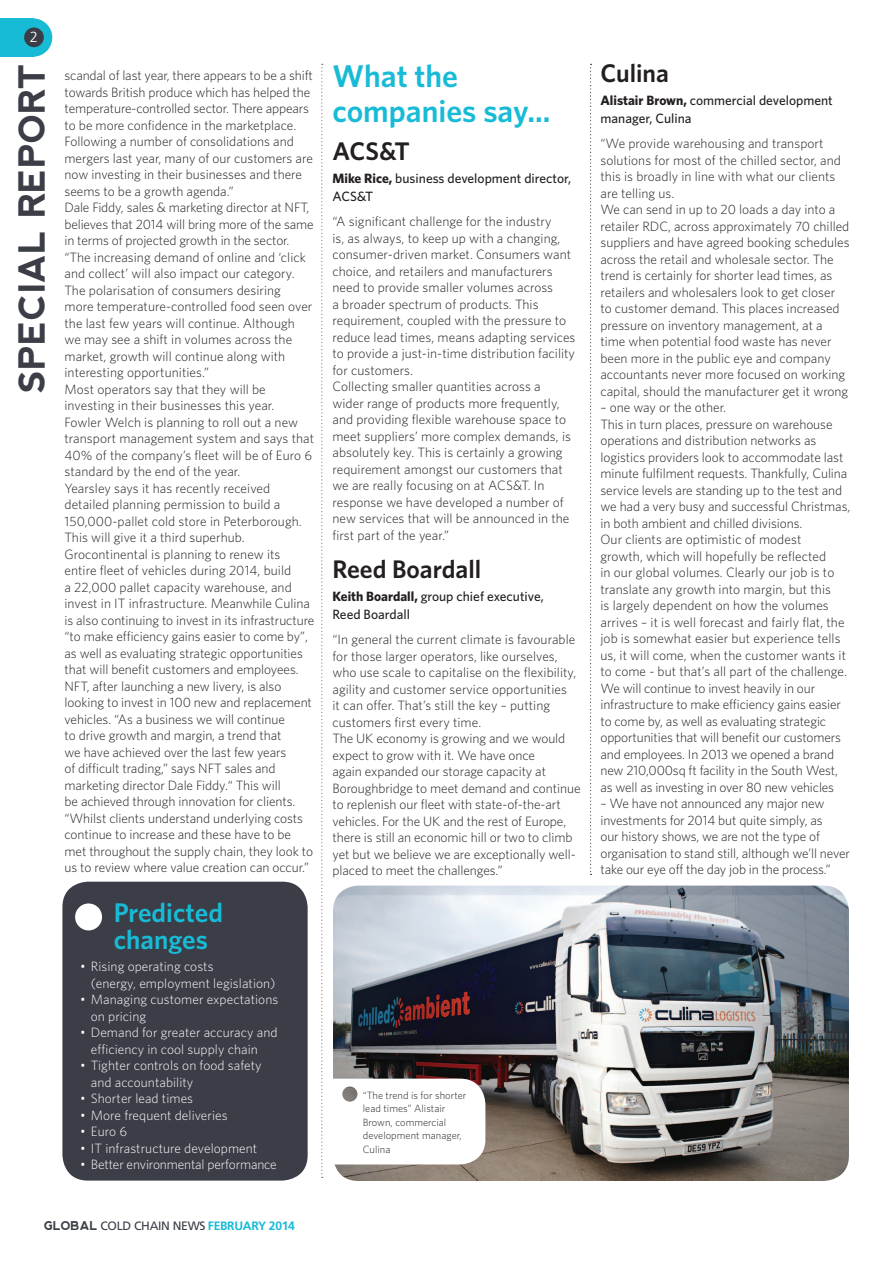
<style>
.page{position:relative;width:893px;height:1263px;background:#fff}
.page>*{position:absolute;margin:0;border:0;box-sizing:border-box;transform-origin:0 0}
.t1{font:700 36px "nevis";color:#3b3e47}
.t2{font:600 31.5px/34.5px "Whitney HTF";color:#18bbd6}
.t3{font:600 27px/27px "Whitney HTF";color:#18bbd6}
.t4{font:600 25.5px "Whitney HTF";color:#231f20}
.t5{font:300 14.7px "Frutiger";color:#fff}
.t6{font:300 13.5px/16.5px "Whitney HTF";color:#231f20}
.t7{font:300 13.5px/16.5px "Whitney HTF";letter-spacing:.005em;color:#fff}
.t8{font:500 13.5px/18px "Whitney HTF";color:#231f20}
.t9{font:12.15px "Frutiger";letter-spacing:-.025em;color:#3b3e47}
.t10{font:300 10.5px/13.5px "Whitney HTF";letter-spacing:.005em;color:#231f20}
.s1{font-weight:700}
.s2{font-family:"nevis";font-weight:700}
.s3{font-weight:700;color:#18bbd6}
</style>
<div class="page">
<div style="left:0;top:18px;width:33px;height:39px;background:#18bbd6"></div>
<div style="left:14px;top:18px;width:38px;height:39px;background:#18bbd6;border-radius:50%"></div>
<svg style="left:24px;top:27px;width:20px;height:21px"></svg>
<svg style="left:590px;top:64px;width:2px;height:811px"></svg>
<img style="left:345px;top:885px;width:504px;height:296px">
<div style="left:62px;top:882px;width:246px;height:298px;background:#3b3e47;border-radius:26px"></div>
<div style="left:75px;top:903px;width:27px;height:27px;background:#fff;border-radius:50%"></div>
<svg style="left:299px;top:64px;width:186px;height:1114px"></svg>
<p class="t5" style="left:30px;top:29px;width:10px">2</p>
<h1 class="t1" style="left:12px;top:393px;width:331px;rotate:-90deg">SPECIAL REPORT</h1>
<p class="t6" style="left:65px;top:67px;width:251px">scandal of last year, there appears to be a shift towards British produce which has helped the temperature-controlled sector. There appears to be more confidence in the marketplace.<br>Following a number of consolidations and mergers last year, many of our customers are now investing in their businesses and there seems to be a growth agenda.”<br>Dale Fiddy, sales &amp; marketing director at NFT, believes that 2014 will bring more of the same in terms of projected growth in the sector. “The increasing demand of online and ‘click and collect’ will also impact our category.<br>The polarisation of consumers desiring<br>more temperature-controlled food seen over the last few years will continue. Although we may see a shift in volumes across the market, growth will continue along with interesting opportunities.”<br>Most operators say that they will be investing in their businesses this year.<br>Fowler Welch is planning to roll out a new transport management system and says that 40% of the company’s fleet will be of Euro 6 standard by the end of the year.<br>Yearsley says it has recently received detailed planning permission to build a 150,000-pallet cold store in Peterborough.<br>This will give it a third superhub.<br>Grocontinental is planning to renew its entire fleet of vehicles during 2014, build<br>a 22,000 pallet capacity warehouse, and invest in IT infrastructure. Meanwhile Culina is also continuing to invest in its infrastructure “to make efficiency gains easier to come by”, as well as evaluating strategic opportunities that will benefit customers and employees.<br>NFT, after launching a new livery, is also looking to invest in 100 new and replacement vehicles. “As a business we will continue<br>to drive growth and margin, a trend that<br>we have achieved over the last few years<br>of difficult trading,” says NFT sales and marketing director Dale Fiddy.“ This will<br>be achieved through innovation for clients. “Whilst clients understand underlying costs continue to increase and these have to be met throughout the supply chain, they look to us to review where value creation can occur.”</p>
<h2 class="t2" style="left:332px;top:58px;width:219px">What the companies say...</h2>
<h3 class="t4" style="left:332px;top:136px;width:79px">ACS&amp;T</h3>
<p class="t8" style="left:332px;top:169px;width:240px"><span class="s1">Mike Rice,</span> business development director,<br>ACS&amp;T</p>
<p class="t6" style="left:332px;top:213px;width:244px">“A significant challenge for the industry<br>is, as always, to keep up with a changing, consumer-driven market. Consumers want choice, and retailers and manufacturers need to provide smaller volumes across<br>a broader spectrum of products. This requirement, coupled with the pressure to reduce lead times, means adapting services to provide a just-in-time distribution facility for customers.<br>Collecting smaller quantities across a<br>wider range of products more frequently, and providing flexible warehouse space to meet suppliers’ more complex demands, is absolutely key. This is certainly a growing requirement amongst our customers that we are really focusing on at ACS&amp;T. In response we have developed a number of new services that will be announced in the first part of the year.”</p>
<h3 class="t4" style="left:332px;top:554px;width:150px">Reed Boardall</h3>
<p class="t8" style="left:332px;top:587px;width:213px"><span class="s1">Keith Boardall,</span> group chief executive,<br>Reed Boardall</p>
<p class="t6" style="left:332px;top:631px;width:250px">“In general the current climate is favourable for those larger operators, like ourselves, who use scale to capitalise on the flexibility, agility and customer service opportunities<br>it can offer. That’s still the key – putting customers first every time.<br>The UK economy is growing and we would expect to grow with it. We have once<br>again expanded our storage capacity at Boroughbridge to meet demand and continue to replenish our fleet with state-of-the-art vehicles. For the UK and the rest of Europe, there is still an economic hill or two to climb yet but we believe we are exceptionally well&shy;placed to meet the challenges.”</p>
<h3 class="t3" style="left:114px;top:899px;width:111px">Predicted changes</h3>
<p class="t7" style="left:91px;top:958px;width:186px;text-indent:-11px">• Rising operating costs<br>(energy, employment legislation)</p>
<p class="t7" style="left:91px;top:991px;width:189px;text-indent:-11px">• Managing customer expectations on pricing</p>
<p class="t7" style="left:91px;top:1024px;width:188px;text-indent:-11px">• Demand for greater accuracy and efficiency in cool supply chain</p>
<p class="t7" style="left:91px;top:1057px;width:172px;text-indent:-11px">• Tighter controls on food safety and accountability</p>
<p class="t7" style="left:80px;top:1090px;width:114px">• Shorter lead times</p>
<p class="t7" style="left:80px;top:1107px;width:149px">• More frequent deliveries</p>
<p class="t7" style="left:80px;top:1123px;width:48px">• Euro 6</p>
<p class="t7" style="left:80px;top:1140px;width:179px">• IT infrastructure development</p>
<p class="t7" style="left:80px;top:1156px;width:198px">• Better environmental performance</p>
<p class="t10" style="left:363px;top:1088px;width:105px">“The trend is for shorter lead times” Alistair<br>Brown, commercial development manager,<br>Culina</p>
<p class="t9" style="left:44px;top:1218px;width:252px"><span class="s2">GLOBAL</span> COLD CHAI N NEWS <span class="s3">FEBRUARY 2014</span></p>
<h3 class="t4" style="left:600px;top:58px;width:70px">Culina</h3>
<p class="t8" style="left:600px;top:91px;width:234px"><span class="s1">Alistair Brown,</span> commercial development manager, Culina</p>
<p class="t6" style="left:600px;top:135px;width:251px">“We provide warehousing and transport solutions for most of the chilled sector, and this is broadly in line with what our clients are telling us.<br>We can send in up to 20 loads a day into a retailer RDC, across approximately 70 chilled suppliers and have agreed booking schedules across the retail and wholesale sector. The trend is certainly for shorter lead times, as retailers and wholesalers look to get closer to customer demand. This places increased pressure on inventory management, at a time when potential food waste has never been more in the public eye and company accountants never more focused on working capital, should the manufacturer get it wrong</p>
<p class="t6" style="left:600px;top:399px;width:251px">– one way or the other.<br>This in turn places, pressure on warehouse operations and distribution networks as logistics providers look to accommodate last minute fulfilment requests. Thankfully, Culina service levels are standing up to the test and we had a very busy and successful Christmas, in both ambient and chilled divisions.<br>Our clients are optimistic of modest<br>growth, which will hopefully be reflected<br>in our global volumes. Clearly our job is to translate any growth into margin, but this<br>is largely dependent on how the volumes arrives – it is well forecast and fairly flat, the job is somewhat easier but experience tells us, it will come, when the customer wants it to come - but that’s all part of the challenge.<br>We will continue to invest heavily in our infrastructure to make efficiency gains easier to come by, as well as evaluating strategic opportunities that will benefit our customers and employees. In 2013 we opened a brand new 210,000sq ft facility in the South West, as well as investing in over 80 new vehicles</p>
<p class="t6" style="left:600px;top:795px;width:251px">– We have not announced any major new investments for 2014 but quite simply, as<br>our history shows, we are not the type of organisation to stand still, although we’ll never take our eye off the day job in the process.”</p>
</div>
